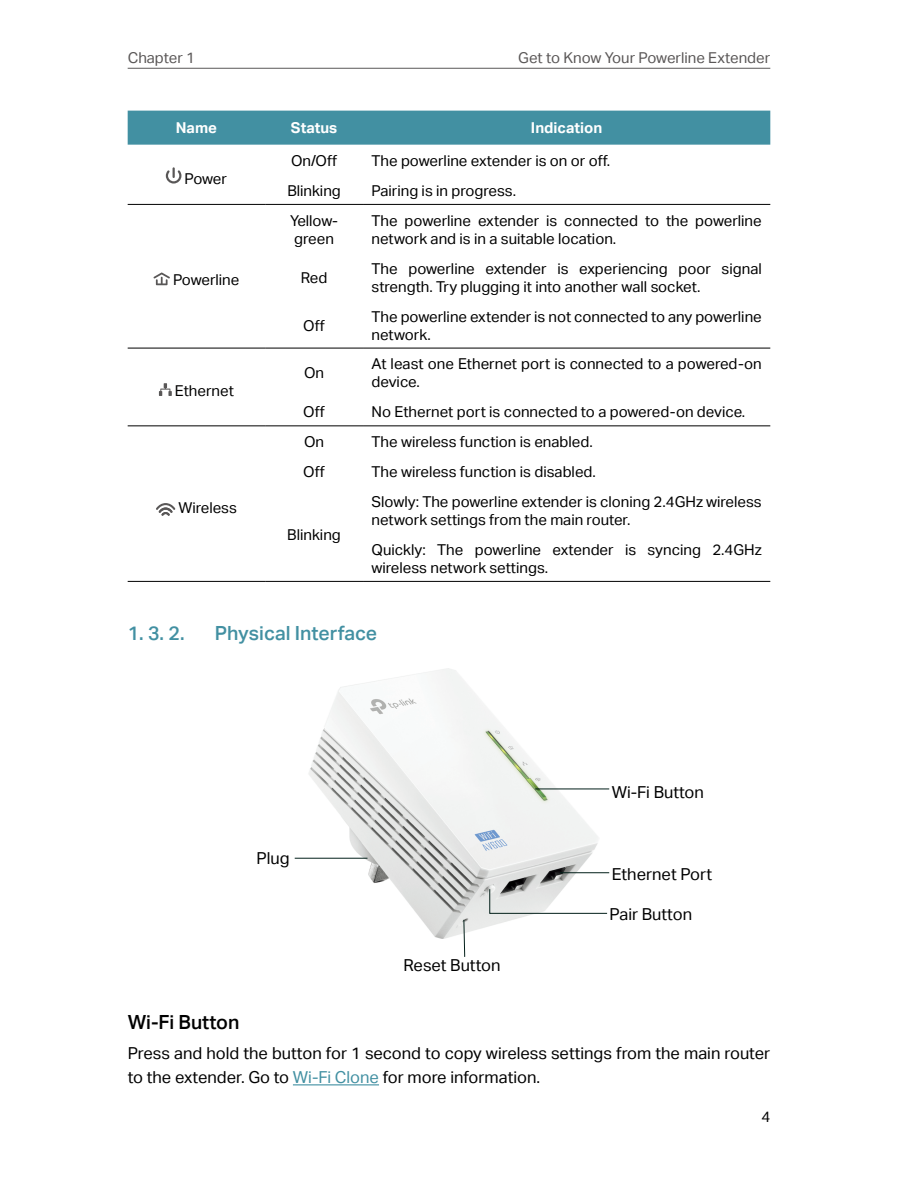
<style>
.page{position:relative;width:898px;height:1187px;background:#fff}
.page>*{position:absolute;margin:0;border:0;box-sizing:border-box;transform-origin:0 0}
.t1{font:19.5px "TP Link Aktiv Medium";color:#4290a2}
.t2{font:19.5px "TP Link Aktiv Medium";color:#000}
.t3{font:16.5px/24px "TP Link Aktiv Regular";color:#000}
.t4{font:15px/18px "TP Link Aktiv Regular";color:#000}
.t5{font:15px "TP Link Aktiv Regular";color:#5a5757}
.t6{font:15px "TP Link Aktiv Bold";color:#fff}
.s1{color:#4290a2}
</style>
<div class="page">
<hr style="left:128px;top:68px;width:642px;height:1px;background:#5a5757">
<hr style="left:293px;top:1084px;width:86px;height:1px;background:#4290a2">
<div style="left:128px;top:111px;width:642px;height:34px;background:#4290a2"></div>
<hr style="left:128px;top:204px;width:137px;height:1px;background:#000">
<hr style="left:128px;top:348px;width:137px;height:1px;background:#000">
<hr style="left:128px;top:425px;width:137px;height:1px;background:#000">
<hr style="left:128px;top:581px;width:137px;height:1px;background:#000">
<hr style="left:265px;top:204px;width:98px;height:1px;background:#000">
<hr style="left:265px;top:348px;width:98px;height:1px;background:#000">
<hr style="left:363px;top:348px;width:407px;height:1px;background:#000">
<hr style="left:265px;top:425px;width:98px;height:1px;background:#000">
<hr style="left:363px;top:425px;width:407px;height:1px;background:#000">
<hr style="left:265px;top:581px;width:98px;height:1px;background:#000">
<hr style="left:363px;top:581px;width:407px;height:1px;background:#000">
<hr style="left:363px;top:204px;width:407px;height:1px;background:#000">
<svg style="left:166px;top:167px;width:15px;height:16px"></svg>
<svg style="left:153px;top:272px;width:17px;height:13px"></svg>
<svg style="left:159px;top:383px;width:13px;height:13px"></svg>
<svg style="left:156px;top:503px;width:19px;height:13px"></svg>
<img style="left:298px;top:669px;width:301px;height:269px">
<svg style="left:463px;top:919px;width:2px;height:38px"></svg>
<hr style="left:294px;top:857px;width:73px;height:1px;background:#021f19">
<svg style="left:489px;top:888px;width:118px;height:26px"></svg>
<hr style="left:560px;top:872px;width:49px;height:1px;background:#021f19">
<hr style="left:535px;top:788px;width:74px;height:1px;background:#021f19">
<p class="t5" style="left:128px;top:49px;width:69px">Chapter 1</p>
<p class="t5" style="left:518px;top:49px;width:253px">Get to Know Your Powerline Extender</p>
<p class="t6" style="left:176px;top:119px;width:43px">Name</p>
<p class="t6" style="left:291px;top:119px;width:48px">Status</p>
<p class="t6" style="left:530px;top:119px;width:73px">Indication</p>
<p class="t4" style="left:184px;top:169px;width:44px">Power</p>
<p class="t4" style="left:291px;top:152px;width:47px">On/Off</p>
<p class="t4" style="left:371px;top:152px;width:240px">The powerline extender is on or off.</p>
<p class="t4" style="left:287px;top:182px;width:55px">Blinking</p>
<p class="t4" style="left:371px;top:182px;width:146px">Pairing is in progress.</p>
<p class="t4" style="left:173px;top:271px;width:68px">Powerline</p>
<p class="t4" style="left:175px;top:382px;width:61px">Ethernet</p>
<p class="t4" style="left:178px;top:498px;width:60px">Wireless</p>
<p class="t4" style="left:290px;top:211px;width:50px">Yellow&shy;green</p>
<p class="t4" style="left:371px;top:211px;width:391px">The powerline extender is connected to the powerline network and is in a suitable location.</p>
<p class="t4" style="left:301px;top:268px;width:28px">Red</p>
<p class="t4" style="left:371px;top:259px;width:391px">The powerline extender is experiencing poor signal strength. Try plugging it into another wall socket.</p>
<p class="t4" style="left:303px;top:316px;width:23px">Off</p>
<p class="t4" style="left:371px;top:307px;width:391px">The powerline extender is not connected to any powerline network.</p>
<p class="t4" style="left:304px;top:364px;width:22px">On</p>
<p class="t4" style="left:371px;top:355px;width:391px">At least one Ethernet port is connected to a powered-on device.</p>
<p class="t4" style="left:303px;top:403px;width:23px">Off</p>
<p class="t4" style="left:371px;top:403px;width:375px">No Ethernet port is connected to a powered-on device.</p>
<p class="t4" style="left:304px;top:433px;width:22px">On</p>
<p class="t4" style="left:371px;top:433px;width:223px">The wireless function is enabled.</p>
<p class="t4" style="left:303px;top:463px;width:23px">Off</p>
<p class="t4" style="left:371px;top:463px;width:226px">The wireless function is disabled.</p>
<p class="t4" style="left:287px;top:525px;width:55px">Blinking</p>
<p class="t4" style="left:371px;top:493px;width:391px">Slowly: The powerline extender is cloning 2.4GHz wireless network settings from the main router.</p>
<p class="t4" style="left:371px;top:540px;width:391px">Quickly: The powerline extender is syncing 2.4GHz wireless network settings.</p>
<h1 class="t1" style="left:128px;top:621px;width:56px">1. 3. 2.</h1>
<h1 class="t1" style="left:215px;top:621px;width:164px">Physical Interface</h1>
<p class="t3" style="left:256px;top:846px;width:35px">Plug</p>
<p class="t3" style="left:403px;top:953px;width:98px">Reset Button</p>
<p class="t3" style="left:611px;top:780px;width:94px">Wi-Fi Button</p>
<p class="t3" style="left:611px;top:862px;width:102px">Ethernet Port</p>
<p class="t3" style="left:609px;top:902px;width:84px">Pair Button</p>
<h1 class="t2" style="left:128px;top:1011px;width:113px">Wi-Fi Button</h1>
<p class="t3" style="left:128px;top:1041px;width:643px">Press and hold the button for 1 second to copy wireless settings from the main router to the extender. Go to <span class="s1">Wi-Fi Clone</span> for more information.</p>
<p class="t4" style="left:761px;top:1107px;width:10px">4</p>
</div>
